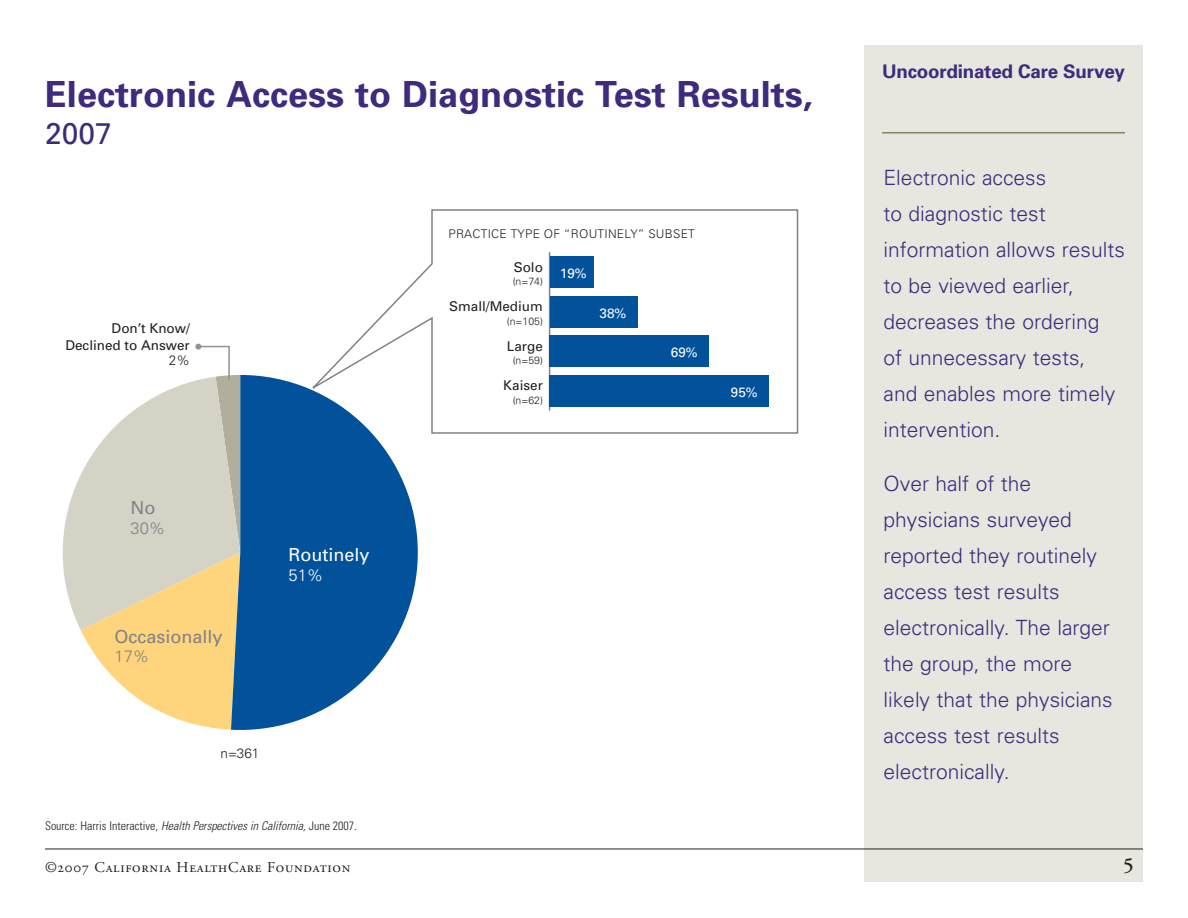
<style>
.page{position:relative;width:1188px;height:918px;background:#fff}
.page>*{position:absolute;margin:0;border:0;box-sizing:border-box;transform-origin:0 0}
.t1{font:700 36px "Univers";color:#3f2a7d}
.t2{font:30px "Univers";color:#3f2a7d}
.t3{font:300 21px/36px "Univers";color:#3f2a7d}
.t4{font:700 18.75px "Univers";letter-spacing:-.01em;color:#3f2a7d}
.t5{font:18px "Univers";color:#808285}
.t6{font:18px "Univers";color:#fff}
.t7{font:300 16.5px "Univers";color:#808285}
.t8{font:300 16.5px "Univers";color:#fff}
.t9{font:15px "Adobe Garamond Regular SC";letter-spacing:.05em;color:#231f20}
.t10{font:13.5px "Univers";color:#231f20}
.t11{font:13.5px/16.5px "Univers";color:#211e1e;text-align:right}
.t12{font:13.5px "Univers";color:#fff}
.t13{font:300 13.5px "Univers";color:#231f20}
.t14{font:300 13.5px "Univers";color:#211e1e}
.t15{font:300 condensed 12px "Univers";color:#231f20}
.t16{font:300 12px "Univers";letter-spacing:.02em;color:#231f20}
.t17{font:300 10.5px "Univers";color:#231f20}
.s1{font-style:italic}
</style>
<div class="page">
<div style="left:864px;top:45px;width:279px;height:837px;background:#e7e7df"></div>
<hr style="left:45px;top:849px;width:1098px;height:1px;background:#231f20">
<hr style="left:882px;top:132px;width:243px;height:2px;background:#88855e">
<svg style="left:324px;top:209px;width:475px;height:225px"></svg>
<svg style="left:62px;top:474px;width:19px;height:156px;fill:#d4d3c6"></svg>
<svg style="left:240px;top:375px;width:178px;height:355px;fill:#01529b"></svg>
<hr style="left:549px;top:252px;width:1px;height:159px;background:#808285">
<div style="left:550px;top:256px;width:44px;height:32px;background:#01529b"></div>
<div style="left:550px;top:296px;width:87px;height:31px;background:#01529b"></div>
<div style="left:550px;top:335px;width:159px;height:32px;background:#01529b"></div>
<div style="left:550px;top:375px;width:219px;height:32px;background:#01529b"></div>
<svg style="left:81px;top:344px;width:159px;height:386px"></svg>
<h1 class="t1" style="left:45px;top:72px;width:769px">Electronic Access to Diagnostic Test Results,</h1>
<h2 class="t2" style="left:45px;top:116px;width:68px">2007</h2>
<p class="t16" style="left:448px;top:227px;width:248px">PRACTICE TYPE OF “ROUTINELY” SUBSET</p>
<p class="t11" style="left:65px;top:320px;width:126px">Don’t Know/<br>Declined to Answer</p>
<p class="t14" style="left:169px;top:352px;width:23px">2%</p>
<p class="t5" style="left:131px;top:497px;width:27px">No</p>
<p class="t7" style="left:131px;top:518px;width:36px">30%</p>
<p class="t5" style="left:115px;top:626px;width:110px">Occasionally</p>
<p class="t7" style="left:115px;top:646px;width:36px">17%</p>
<p class="t6" style="left:289px;top:544px;width:83px">Routinely</p>
<p class="t8" style="left:289px;top:565px;width:36px">51%</p>
<p class="t13" style="left:221px;top:745px;width:40px">n=361</p>
<p class="t15" style="left:45px;top:818px;width:313px">Source: Harris Interactive, <span class="s1">Health Perspectives in California,</span> June 2007.</p>
<p class="t9" style="left:45px;top:859px;width:307px">©2007 California HealthCare Foundation</p>
<p class="t10" style="left:514px;top:259px;width:31px">Solo</p>
<p class="t17" style="left:513px;top:275px;width:32px">(n=74)</p>
<p class="t10" style="left:449px;top:299px;width:95px">Small/Medium</p>
<p class="t17" style="left:507px;top:315px;width:38px">(n=105)</p>
<p class="t10" style="left:507px;top:338px;width:38px">Large</p>
<p class="t17" style="left:513px;top:354px;width:32px">(n=59)</p>
<p class="t10" style="left:503px;top:378px;width:41px">Kaiser</p>
<p class="t17" style="left:513px;top:394px;width:32px">(n=62)</p>
<p class="t12" style="left:560px;top:266px;width:29px">19%</p>
<p class="t12" style="left:600px;top:305px;width:29px">38%</p>
<p class="t12" style="left:671px;top:345px;width:29px">69%</p>
<p class="t12" style="left:731px;top:384px;width:29px">95%</p>
<p class="t4" style="left:882px;top:60px;width:244px">Uncoordinated Care Survey</p>
<p class="t3" style="left:884px;top:159px;width:243px">Electronic access<br>to diagnostic test information allows results to be viewed earlier, decreases the ordering<br>of unnecessary tests,<br>and enables more timely intervention.</p>
<p class="t3" style="left:884px;top:465px;width:231px">Over half of the physicians surveyed reported they routinely access test results electronically. The larger the group, the more likely that the physicians access test results electronically.</p>
</div>
